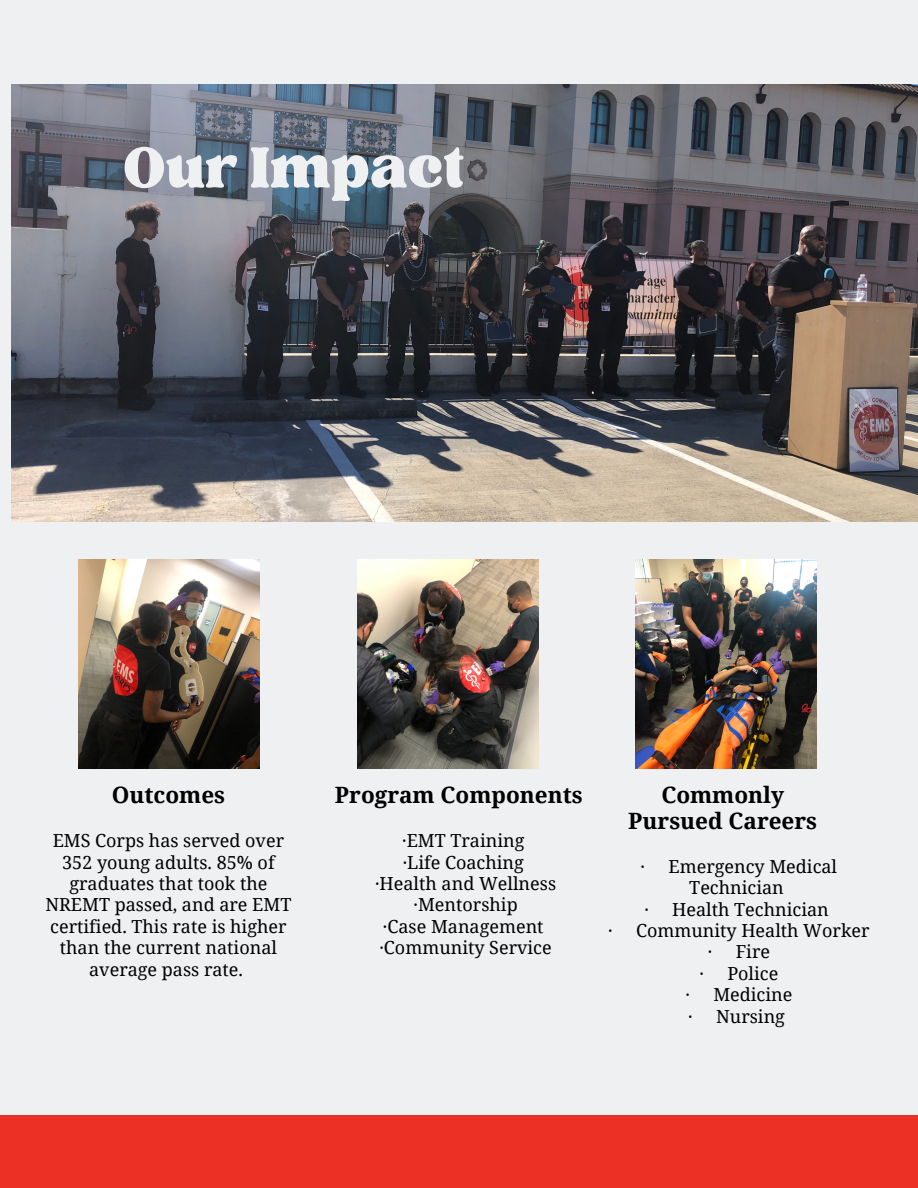
<style>
.page{position:relative;width:918px;height:1188px;background:#eff0f2}
.page>*{position:absolute;margin:0;border:0;box-sizing:border-box;transform-origin:0 0}
.t1{font:79.05px "TAN Tangkiwood Display";color:#eff0f2}
.t2{font:700 22.5px/25.8px "Noto Serif";color:#000;text-align:center}
.t3{font:18px/21.3px "Noto Serif";color:#000;text-align:center}
</style>
<div class="page">
<img style="left:11px;top:84px;width:907px;height:438px">
<img style="left:78px;top:560px;width:181px;height:208px">
<img style="left:357px;top:560px;width:181px;height:208px">
<img style="left:636px;top:560px;width:181px;height:208px">
<div style="left:0;top:1115px;width:918px;height:73px;background:#ec3026"></div>
<h1 class="t1" style="left:123px;top:138px;width:342px">Our Impact</h1>
<p class="t2" style="left:112px;top:782px;width:115px">Outcomes</p>
<p class="t3" style="left:45px;top:830px;width:247px">EMS Corps has served over<br>352 young adults. 85% of graduates that took the<br>NREMT passed, and are EMT certified. This rate is higher than the current national average pass rate.</p>
<p class="t2" style="left:335px;top:782px;width:249px">Program Components</p>
<p class="t2" style="left:628px;top:782px;width:190px">Commonly<br>Pursued Careers</p>
<p class="t3" style="left:375px;top:830px;width:183px">·EMT Training<br>·Life Coaching ·Health and Wellness ·Mentorship<br>·Case Management ·Community Service</p>
<p class="t3" style="left:608px;top:855px;width:263px">· Emergency Medical<br>Technician<br>· Health Technician<br>· Community Health Worker · Fire<br>· Police<br>· Medicine<br>· Nursing</p>
</div>
